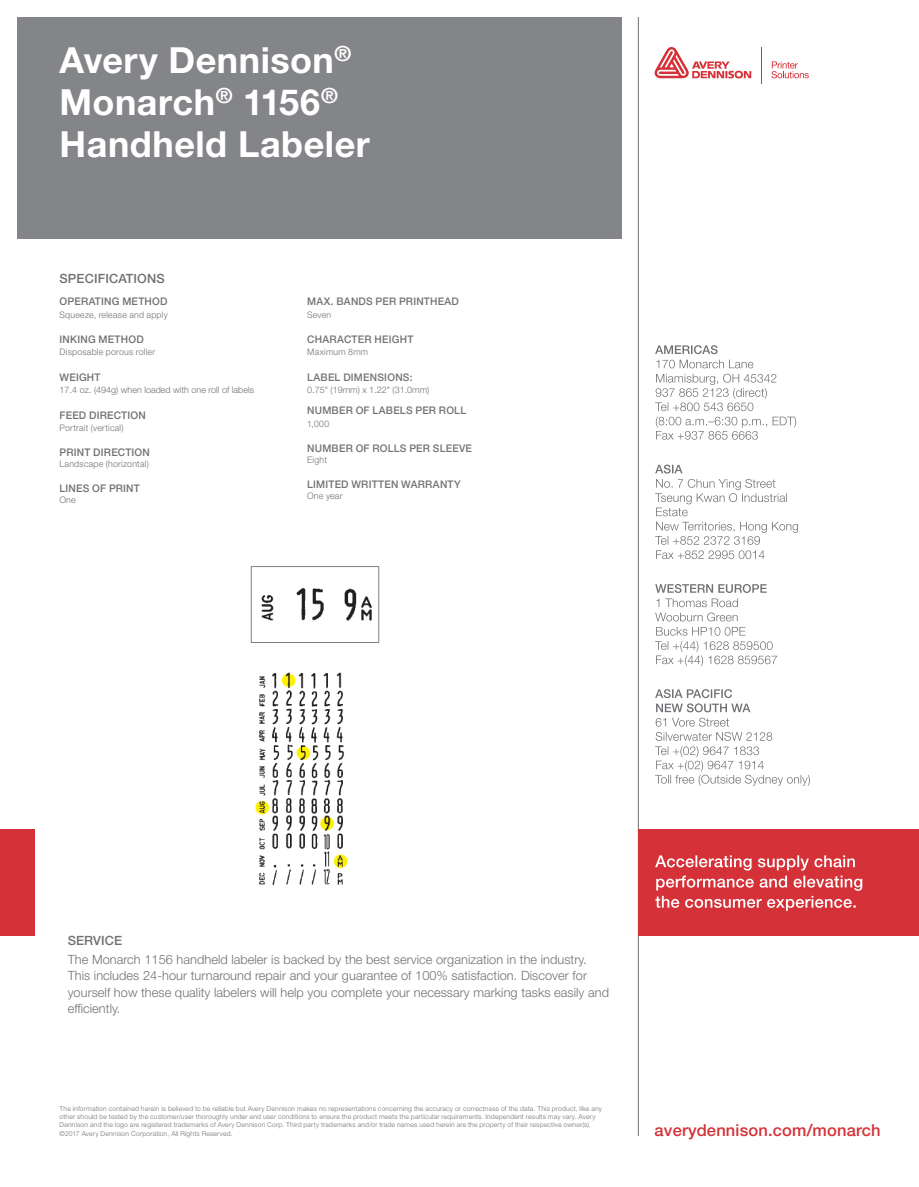
<style>
.page{position:relative;width:919px;height:1187px;background:#fff}
.page>*{position:absolute;margin:0;border:0;box-sizing:border-box;transform-origin:0 0}
.Headline{font:700 36px/42px "Helvetica Neue LT Std";letter-spacing:.015em;color:#fff}
.Web_address{font:500 16.5px "Helvetica Neue LT Std";letter-spacing:.01em;color:#d43238}
.Sub_Heads{font:300 12.75px/16.5px "Helvetica Neue LT Std";letter-spacing:.005em;color:#717074}
.Sub_Heads-2{font:500 12.75px "Helvetica Neue LT Std";letter-spacing:.01em;color:#717074}
.Sub_Heads-3{font:500 10.5px "Helvetica Neue LT Std";letter-spacing:.02em;color:#737276}
.Sub_Heads-4{font:500 10.5px "Helvetica Neue LT Std";letter-spacing:.02em;color:#717074}
.Sub_Heads-5{font:300 9px "Helvetica Neue LT Std";letter-spacing:.025em;color:#717074}
.Sub_Heads-6{font:300 9px "Helvetica Neue LT Std";color:#717074}
.Sub_Heads-7{font:300 9px "Helvetica Neue LT Std";letter-spacing:.025em;color:#737276}
.Basic_Table_Body_Cel{font:300 9px "Helvetica Neue LT Std";color:#737276}
.BACK_Copyright_Line{font:300 6.75px/8.2px "Helvetica Neue LT Std";letter-spacing:.03em;color:#717074}
</style>
<div class="page">
<hr style="left:638px;top:17px;width:1px;height:1118px;background:#717074">
<hr style="left:761px;top:47px;width:1px;height:37px;background:#d43238">
<svg style="left:654px;top:47px;width:97px;height:31px"></svg>
<svg style="left:771px;top:61px;width:37px;height:17px"></svg>
<img style="left:250px;top:566px;width:130px;height:319px">
<div style="left:17px;top:17px;width:604px;height:221px;background:#848588"></div>
<svg style="left:655px;top:746px;width:154px;height:39px"></svg>
<svg style="left:655px;top:732px;width:117px;height:8px"></svg>
<svg style="left:655px;top:689px;width:95px;height:37px"></svg>
<svg style="left:655px;top:641px;width:122px;height:25px"></svg>
<svg style="left:656px;top:627px;width:89px;height:8px"></svg>
<svg style="left:655px;top:584px;width:111px;height:37px"></svg>
<svg style="left:655px;top:522px;width:143px;height:37px"></svg>
<svg style="left:655px;top:479px;width:132px;height:37px"></svg>
<svg style="left:655px;top:464px;width:27px;height:9px"></svg>
<svg style="left:655px;top:374px;width:141px;height:65px"></svg>
<svg style="left:655px;top:345px;width:98px;height:23px"></svg>
<div style="left:0;top:829px;width:34px;height:106px;background:#d43238"></div>
<div style="left:638px;top:829px;width:280px;height:106px;background:#d43238"></div>
<svg style="left:655px;top:855px;width:207px;height:55px"></svg>
<p class="Headline" style="left:60px;top:38px;width:293px">Avery Dennison<sup>®<br></sup>Monarch<sup>®</sup> 1156<sup>®</sup></p>
<p class="Headline" style="left:60px;top:122px;width:312px">Handheld Labeler</p>
<p class="Sub_Heads-2" style="left:60px;top:270px;width:107px">SPECIFICATIONS</p>
<p class="Sub_Heads-4" style="left:60px;top:295px;width:109px">OPERATING METHOD</p>
<p class="Sub_Heads-5" style="left:60px;top:309px;width:110px">Squeeze, release and apply</p>
<p class="Sub_Heads-4" style="left:60px;top:333px;width:86px">INKING METHOD</p>
<p class="Sub_Heads-5" style="left:60px;top:347px;width:97px">Disposable porous roller</p>
<p class="Sub_Heads-4" style="left:60px;top:370px;width:42px">WEIGHT</p>
<p class="Sub_Heads-6" style="left:60px;top:384px;width:196px">17.4 oz. (494g) when loaded with one roll of labels</p>
<p class="Sub_Heads-4" style="left:60px;top:408px;width:88px">FEED DIRECTION</p>
<p class="Sub_Heads-5" style="left:60px;top:422px;width:65px">Portrait (vertical)</p>
<p class="Sub_Heads-4" style="left:60px;top:446px;width:92px">PRINT DIRECTION</p>
<p class="Sub_Heads-5" style="left:60px;top:458px;width:91px">Landscape (horizontal)</p>
<p class="Sub_Heads-4" style="left:60px;top:482px;width:82px">LINES OF PRINT</p>
<p class="Sub_Heads-5" style="left:60px;top:494px;width:18px">One</p>
<p class="Sub_Heads-3" style="left:307px;top:295px;width:153px">MAX. BANDS PER PRINTHEAD</p>
<p class="Sub_Heads-7" style="left:307px;top:309px;width:26px">Seven</p>
<p class="Sub_Heads-3" style="left:307px;top:333px;width:108px">CHARACTER HEIGHT</p>
<p class="Sub_Heads-7" style="left:307px;top:347px;width:62px">Maximum 8mm</p>
<p class="Sub_Heads-3" style="left:307px;top:370px;width:107px">LABEL DIMENSIONS:</p>
<p class="Basic_Table_Body_Cel" style="left:307px;top:384px;width:124px">0.75" (19mm) x 1.22" (31.0mm)</p>
<p class="Sub_Heads-3" style="left:307px;top:404px;width:160px">NUMBER OF LABELS PER ROLL</p>
<p class="Sub_Heads-7" style="left:307px;top:418px;width:24px">1,000</p>
<p class="Sub_Heads-3" style="left:307px;top:442px;width:166px">NUMBER OF ROLLS PER SLEEVE</p>
<p class="Sub_Heads-7" style="left:307px;top:454px;width:21px">Eight</p>
<p class="Sub_Heads-3" style="left:307px;top:478px;width:155px">LIMITED WRITTEN WARRANTY</p>
<p class="Sub_Heads-7" style="left:307px;top:490px;width:37px">One year</p>
<p class="Sub_Heads-2" style="left:68px;top:932px;width:56px">SERVICE</p>
<p class="Sub_Heads" style="left:68px;top:950px;width:543px">The Monarch 1156 handheld labeler is backed by the best service organization in the industry.<br>This includes 24-hour turnaround repair and your guarantee of 100% satisfaction. Discover for yourself how these quality labelers will help you complete your necessary marking tasks easily and efficiently.</p>
<p class="BACK_Copyright_Line" style="left:60px;top:1104px;width:544px">The information contained herein is believed to be reliable but Avery Dennison makes no representations concerning the accuracy or correctness of the data. This product, like any other should be tested by the customer/user thoroughly under end user conditions to ensure the product meets the particular requirements. Independent results may vary. Avery<br>Dennison and the logo are registered trademarks of Avery Dennison Corp. Third party trademarks and/or trade names used herein are the property of their respective owner(s).</p>
<p class="BACK_Copyright_Line" style="left:60px;top:1128px;width:174px">©2017 Avery Dennison Corporation, All Rights Reserved.</p>
<p class="Web_address" style="left:654px;top:1120px;width:227px">averydennison.com/monarch</p>
</div>
